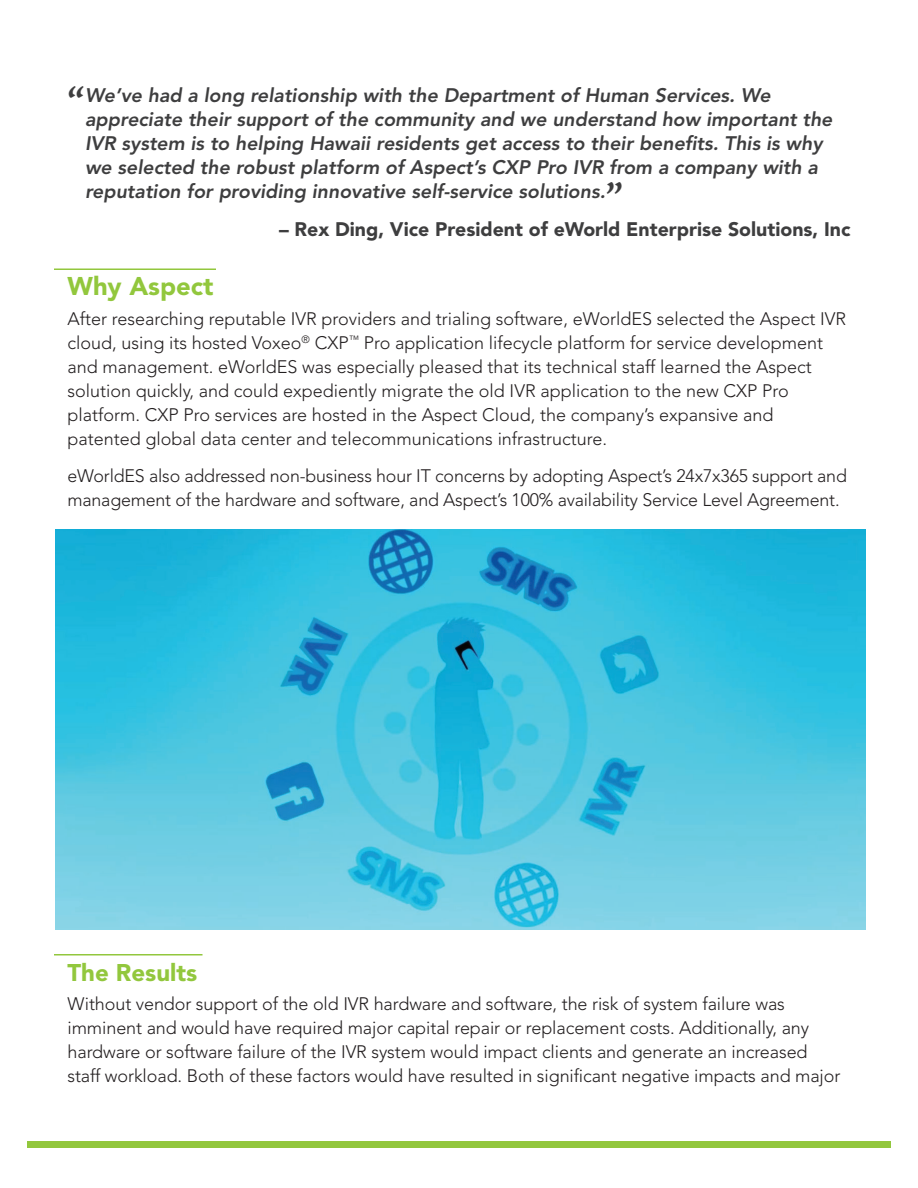
<style>
.page{position:relative;width:918px;height:1188px;background:#fff}
.page>*{position:absolute;margin:0;border:0;box-sizing:border-box;transform-origin:0 0}
.t1{font:900 25.5px "Avenir LT Std";color:#92c73d}
.t2{font:900 24px "Avenir LT Std";color:#92c73d}
.t3{font:italic 800 19.5px/24px "Avenir LT Std";color:#3e3e3f}
.t4{font:900 19.5px "Avenir LT Std";color:#3e3e3f}
.t5{font:300 18px/24px "Avenir LT Std";letter-spacing:-.005em;color:#231f20}
.s1{font-family:"Warnock Pro";font-weight:700;font-style:normal;font-size:39px}
</style>
<div class="page">
<img style="left:56px;top:530px;width:810px;height:400px">
<hr style="left:54px;top:268px;width:162px;height:2px;background:#92c73d">
<div style="left:27px;top:1142px;width:864px;height:6px;background:#92c73d"></div>
<hr style="left:54px;top:954px;width:148px;height:2px;background:#92c73d">
<p class="t3" style="left:85px;top:84px;width:749px;text-indent:-18px"><span class="s1">“</span>We’ve had a long relationship with the Department of Human Services. We appreciate their support of the community and we understand how important the IVR system is to helping Hawaii residents get access to their benefits. This is why we selected the robust platform of Aspect’s CXP Pro IVR from a company with a reputation for providing innovative self-service solutions.<span class="s1">”</span></p>
<p class="t4" style="left:279px;top:217px;width:573px">– Rex Ding, Vice President of eWorld Enterprise Solutions, Inc</p>
<h1 class="t1" style="left:68px;top:271px;width:147px">Why Aspect</h1>
<p class="t5" style="left:68px;top:307px;width:780px">After researching reputable IVR providers and trialing software, eWorldES selected the Aspect IVR cloud, using its hosted Voxeo<sup>®</sup> CXP<sup>™</sup> Pro application lifecycle platform for service development and management. eWorldES was especially pleased that its technical staff learned the Aspect solution quickly, and could expediently migrate the old IVR application to the new CXP Pro platform. CXP Pro services are hosted in the Aspect Cloud, the company’s expansive and patented global data center and telecommunications infrastructure.</p>
<p class="t5" style="left:68px;top:464px;width:781px">eWorldES also addressed non-business hour IT concerns by adopting Aspect’s 24x7x365 support and management of the hardware and software, and Aspect’s 100% availability Service Level Agreement.</p>
<h2 class="t2" style="left:68px;top:958px;width:131px">The Results</h2>
<p class="t5" style="left:68px;top:992px;width:774px">Without vendor support of the old IVR hardware and software, the risk of system failure was imminent and would have required major capital repair or replacement costs. Additionally, any hardware or software failure of the IVR system would impact clients and generate an increased staff workload. Both of these factors would have resulted in significant negative impacts and major</p>
</div>
